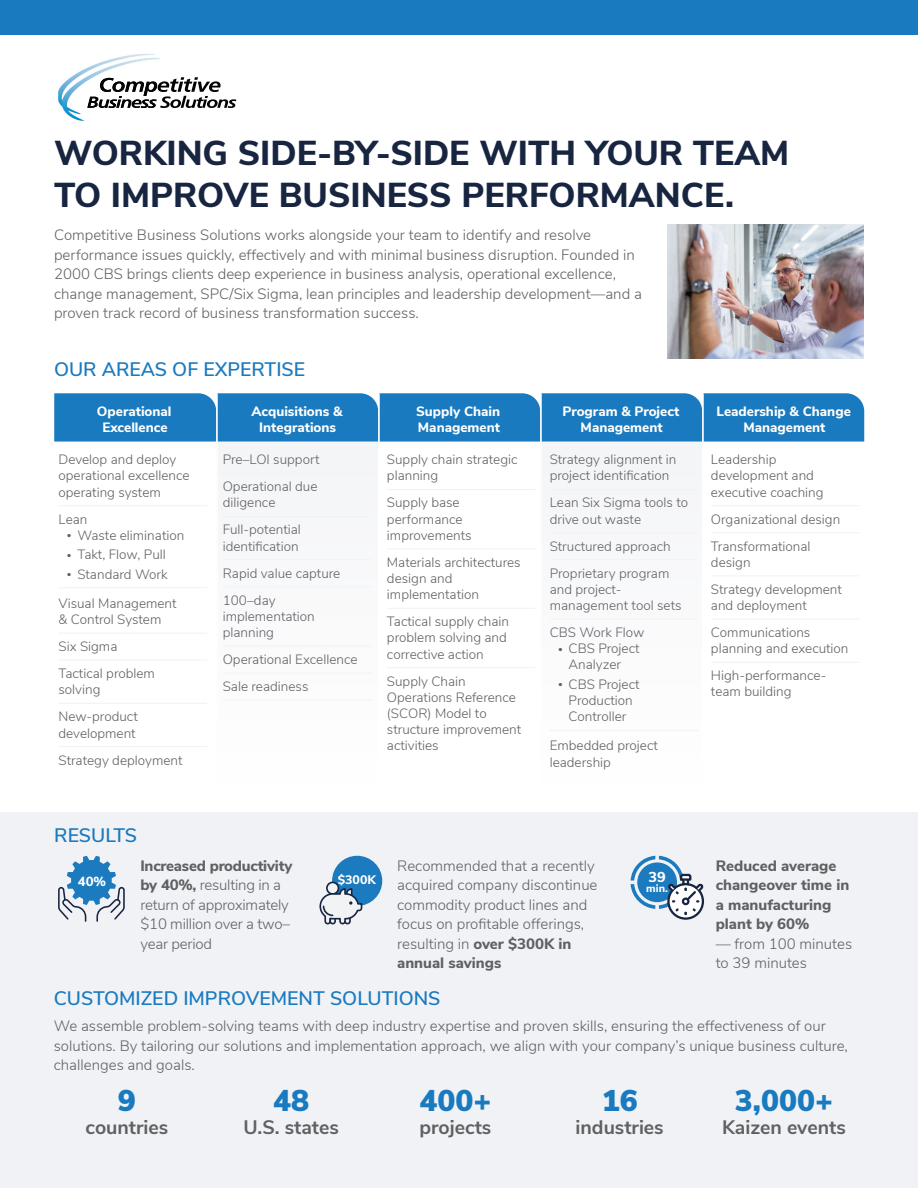
<style>
.page{position:relative;width:918px;height:1188px;background:#fff}
.page>*{position:absolute;margin:0;border:0;box-sizing:border-box;transform-origin:0 0}
.t1{font:800 34.5px/41.4px "Nunito Sans";color:#182540}
.t2{font:900 30px "Nunito Sans";color:#197abf}
.t3{font:600 19.5px "Nunito Sans";color:#197abf}
.t4{font:700 19.5px "Nunito Sans";color:#606063}
.t5{font:300 15px/19.5px "Nunito Sans";color:#606063}
.t6{font:800 15px/19.5px "Nunito Sans";color:#606063}
.t7{font:800 14.4px "Nunito Sans";color:#fff}
.t8{font:300 13.5px/16.2px "Nunito Sans";color:#606063}
.t9{font:800 13.5px/16.2px "Nunito Sans";color:#fff;text-align:center}
.t10{font:800 13.2px "Nunito Sans";color:#fff}
.t11{font:800 12.3px "Nunito Sans";color:#fff}
.t12{font:800 10.8px "Nunito Sans";color:#fff}
.s1{font-size:9px}
.s2{font-weight:800}
</style>
<div class="page">
<img style="left:668px;top:225px;width:196px;height:134px">
<div style="left:216px;top:442px;width:162px;height:344px;background:#f4f5f7"></div>
<div style="left:540px;top:442px;width:162px;height:344px;background:#f4f5f7"></div>
<div style="left:54px;top:393px;width:810px;height:49px;background:#197abf"></div>
<hr style="left:216px;top:393px;width:2px;height:396px;background:#fff">
<hr style="left:378px;top:393px;width:2px;height:396px;background:#fff">
<hr style="left:540px;top:393px;width:2px;height:396px;background:#fff">
<hr style="left:702px;top:393px;width:2px;height:396px;background:#fff">
<div style="left:0;top:812px;width:918px;height:376px;background:#f1f2f5"></div>
<hr style="left:58px;top:505px;width:149px;height:1px;background:#f1f2f5">
<hr style="left:58px;top:587px;width:149px;height:1px;background:#f1f2f5">
<hr style="left:58px;top:633px;width:149px;height:1px;background:#f1f2f5">
<hr style="left:58px;top:660px;width:149px;height:1px;background:#f1f2f5">
<hr style="left:58px;top:703px;width:149px;height:1px;background:#f1f2f5">
<hr style="left:58px;top:746px;width:149px;height:1px;background:#f1f2f5">
<hr style="left:387px;top:489px;width:148px;height:1px;background:#f1f2f5">
<hr style="left:387px;top:549px;width:148px;height:1px;background:#f1f2f5">
<hr style="left:387px;top:608px;width:148px;height:1px;background:#f1f2f5">
<hr style="left:387px;top:667px;width:148px;height:1px;background:#f1f2f5">
<hr style="left:711px;top:505px;width:148px;height:1px;background:#f1f2f5">
<hr style="left:711px;top:532px;width:148px;height:1px;background:#f1f2f5">
<hr style="left:711px;top:576px;width:148px;height:1px;background:#f1f2f5">
<hr style="left:711px;top:619px;width:148px;height:1px;background:#f1f2f5">
<hr style="left:711px;top:662px;width:148px;height:1px;background:#f1f2f5">
<svg style="left:58px;top:856px;width:67px;height:66px"></svg>
<div style="left:332px;top:856px;width:50px;height:50px;background:#1c7abf;border-radius:50%"></div>
<div style="left:327px;top:882px;width:11px;height:12px;background:#f1f3f4;border-radius:50%"></div>
<div style="left:326px;top:882px;width:13px;height:13px;border:2px solid #192641;border-radius:50%"></div>
<svg style="left:319px;top:887px;width:44px;height:38px"></svg>
<svg style="left:668px;top:884px;width:35px;height:35px"></svg>
<div style="left:667px;top:883px;width:37px;height:37px;border:2px solid #192641;border-radius:50%"></div>
<svg style="left:631px;top:856px;width:74px;height:58px"></svg>
<div style="left:0;top:0;width:918px;height:34px;background:#197abf"></div>
<img style="left:58px;top:54px;width:102px;height:67px">
<svg style="left:87px;top:77px;width:149px;height:31px"></svg>
<h1 class="t1" style="left:54px;top:131px;width:737px">WORKING SIDE-BY-SIDE WITH YOUR TEAM<br>TO IMPROVE BUSINESS PERFORMANCE.</h1>
<p class="t5" style="left:54px;top:224px;width:589px">Competitive Business Solutions works alongside your team to identify and resolve performance issues quickly, effectively and with minimal business disruption. Founded in 2000 CBS brings clients deep experience in business analysis, operational excellence, change management, SPC/Six Sigma, lean principles and leadership development—and a proven track record of business transformation success.</p>
<h3 class="t3" style="left:54px;top:355px;width:253px">OUR AREAS OF EXPERTISE</h3>
<p class="t9" style="left:97px;top:402px;width:76px">Operational<br>Excellence</p>
<p class="t9" style="left:251px;top:402px;width:93px">Acquisitions &amp;<br>Integrations</p>
<p class="t9" style="left:416px;top:402px;width:86px;text-align:left">Supply Chain<br>Management</p>
<p class="t9" style="left:563px;top:402px;width:118px">Program &amp; Project<br>Management</p>
<p class="t9" style="left:716px;top:402px;width:136px">Leadership &amp; Change<br>Management</p>
<p class="t8" style="left:223px;top:445px;width:98px;line-height:27px">Pre–LOI support<br>Operational due</p>
<p class="t8" style="left:223px;top:488px;width:80px;line-height:27px">diligence<br>Full-potential</p>
<p class="t8" style="left:223px;top:532px;width:119px;line-height:27px">identification<br>Rapid value capture<br>100–day</p>
<p class="t8" style="left:223px;top:607px;width:94px">implementation planning</p>
<p class="t8" style="left:223px;top:645px;width:136px;line-height:27px">Operational Excellence<br>Sale readiness</p>
<p class="t8" style="left:387px;top:451px;width:132px">Supply chain strategic planning</p>
<p class="t8" style="left:387px;top:494px;width:86px">Supply base performance improvements</p>
<p class="t8" style="left:387px;top:553px;width:135px">Materials architectures design and implementation</p>
<p class="t8" style="left:387px;top:613px;width:124px">Tactical supply chain problem solving and corrective action</p>
<p class="t8" style="left:387px;top:672px;width:136px">Supply Chain<br>Operations Reference (SCOR) Model to structure improvement activities</p>
<p class="t8" style="left:550px;top:451px;width:128px">Strategy alignment in project identification</p>
<p class="t8" style="left:550px;top:494px;width:140px">Lean Six Sigma tools to drive out waste</p>
<p class="t8" style="left:550px;top:532px;width:123px;line-height:27px">Structured approach<br>Proprietary program</p>
<p class="t8" style="left:550px;top:580px;width:133px">and project&shy;management tool sets</p>
<p class="t8" style="left:550px;top:623px;width:96px">CBS Work Flow</p>
<p class="t8" style="left:558px;top:640px;width:83px;text-align:center"><span class="s1">•</span> CBS Project<br>Analyzer</p>
<p class="t8" style="left:558px;top:675px;width:83px;text-align:center"><span class="s1">•</span> CBS Project<br>Production<br>Controller</p>
<p class="t8" style="left:550px;top:737px;width:110px">Embedded project leadership</p>
<p class="t8" style="left:58px;top:451px;width:133px">Develop and deploy operational excellence operating system</p>
<p class="t8" style="left:58px;top:510px;width:30px">Lean</p>
<p class="t8" style="left:67px;top:526px;width:119px"><span class="s1">•</span> Waste elimination</p>
<p class="t8" style="left:67px;top:546px;width:100px"><span class="s1">•</span> Takt, Flow, Pull</p>
<p class="t8" style="left:58px;top:559px;width:120px;line-height:29.1px;text-align:center"><span class="s1">•</span> Standard Work<br>Visual Management</p>
<p class="t8" style="left:58px;top:605px;width:104px;line-height:27px">&amp; Control System<br>Six Sigma<br>Tactical problem</p>
<p class="t8" style="left:58px;top:675px;width:81px;line-height:27px">solving<br>New-product</p>
<p class="t8" style="left:58px;top:719px;width:125px;line-height:27px">development<br>Strategy deployment</p>
<p class="t8" style="left:711px;top:451px;width:114px">Leadership development and executive coaching</p>
<p class="t8" style="left:711px;top:505px;width:131px;line-height:27px">Organizational design<br>Transformational</p>
<p class="t8" style="left:711px;top:548px;width:133px;line-height:27px">design<br>Strategy development</p>
<p class="t8" style="left:711px;top:591px;width:101px;line-height:27px">and deployment<br>Communications</p>
<p class="t8" style="left:711px;top:634px;width:139px;line-height:27px">planning and execution<br>High-performance-</p>
<p class="t8" style="left:711px;top:683px;width:82px">team building</p>
<h3 class="t3" style="left:54px;top:821px;width:84px">RESULTS</h3>
<p class="t5" style="left:140px;top:855px;width:153px"><span class="s2">Increased productivity by 40%,</span> resulting in a return of approximately $10 million over a two– year period</p>
<h3 class="t3" style="left:54px;top:984px;width:388px">CUSTOMIZED IMPROVEMENT SOLUTIONS</h3>
<p class="t5" style="left:54px;top:1016px;width:796px">We assemble problem-solving teams with deep industry expertise and proven skills, ensuring the effectiveness of our solutions. By tailoring our solutions and implementation approach, we align with your company’s unique business culture, challenges and goals.</p>
<h2 class="t2" style="left:118px;top:1078px;width:19px">9</h2>
<h3 class="t4" style="left:86px;top:1113px;width:84px">countries</h3>
<p class="t5" style="left:397px;top:855px;width:202px">Recommended that a recently acquired company discontinue commodity product lines and focus on profitable offerings, resulting in <span class="s2">over $300K in annual savings</span></p>
<p class="t6" style="left:716px;top:855px;width:135px">Reduced average changeover time in a manufacturing plant by 60%</p>
<p class="t10" style="left:78px;top:872px;width:30px">40%</p>
<p class="t11" style="left:338px;top:871px;width:40px">$300K</p>
<p class="t7" style="left:649px;top:866px;width:19px">39</p>
<p class="t12" style="left:646px;top:881px;width:23px">min.</p>
<p class="t5" style="left:716px;top:933px;width:138px">— from 100 minutes to 39 minutes</p>
<h2 class="t2" style="left:273px;top:1078px;width:37px">48</h2>
<h3 class="t4" style="left:244px;top:1113px;width:97px">U.S. states</h3>
<h2 class="t2" style="left:602px;top:1078px;width:37px">16</h2>
<h3 class="t4" style="left:576px;top:1113px;width:90px">industries</h3>
<h2 class="t2" style="left:735px;top:1078px;width:100px">3,000+</h2>
<h3 class="t4" style="left:722px;top:1113px;width:125px">Kaizen events</h3>
<h2 class="t2" style="left:419px;top:1078px;width:73px">400+</h2>
<h3 class="t4" style="left:420px;top:1113px;width:73px">projects</h3>
</div>
